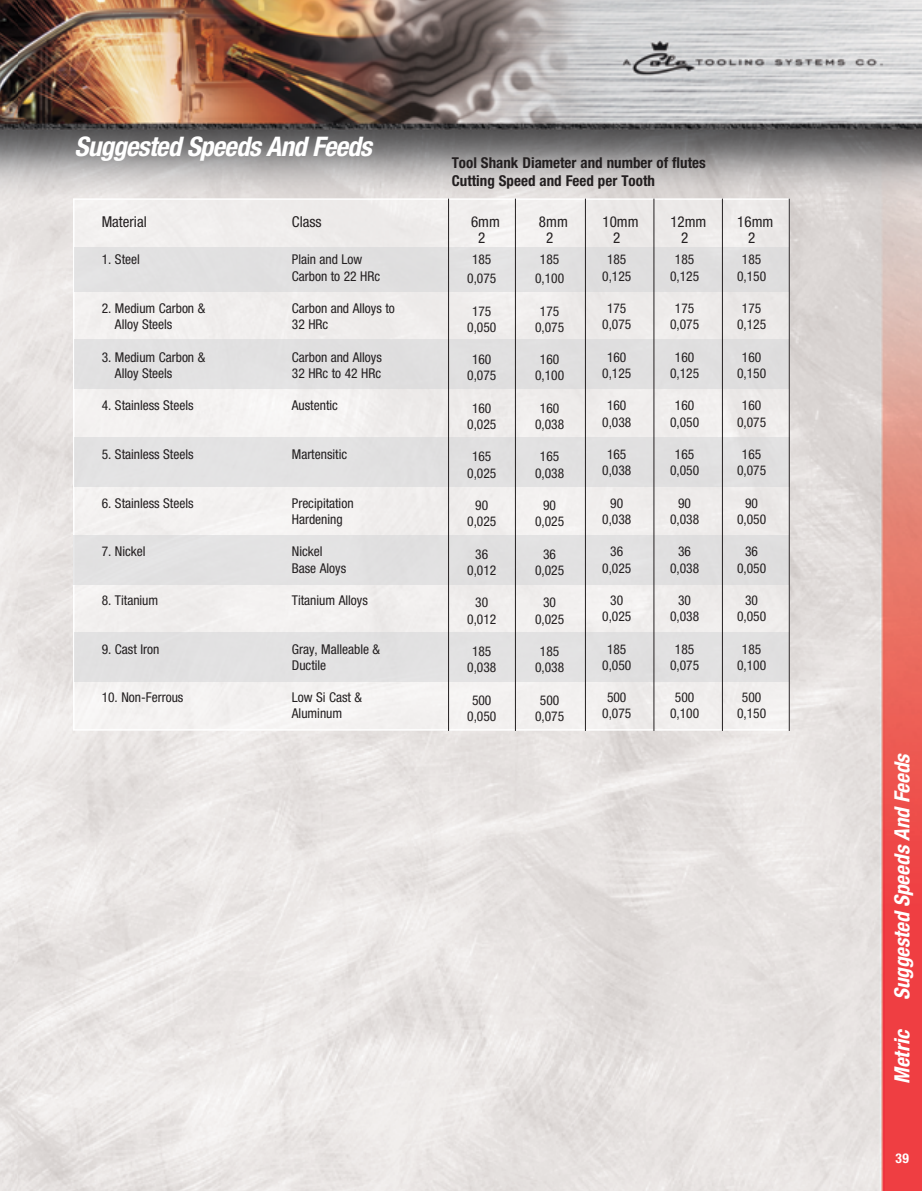
<style>
.page{position:relative;width:922px;height:1191px;background:#fff}
.page>*{position:absolute;margin:0;border:0;box-sizing:border-box;transform-origin:0 0}
.t1{font:italic 700 condensed 27px "Helvetica Neue";letter-spacing:-.03em;color:#fff}
.t2{font:italic 700 condensed 21px "Helvetica Neue";color:#fff}
.t3{font:700 condensed 15px/18px "Helvetica Neue";color:#231f20}
.t4{font:condensed 15px/16.2px "Helvetica Neue";color:#231f20;text-align:center}
.t5{font:condensed 13.5px/16.2px "Helvetica Neue";color:#231f20;text-align:center}
.t6{font:700 condensed 13.5px "Helvetica Neue";color:#fff}
</style>
<div class="page">
<img style="left:17px;top:0;width:904px;height:1190px">
<img style="left:0;top:0;width:17px;height:1190px">
<div style="left:74px;top:199px;width:715px;height:530px;background:#f1eeee"></div>
<div style="left:75px;top:631px;width:713px;height:50px;background:#e2e1e2"></div>
<div style="left:73px;top:535px;width:715px;height:49px;background:#e1e1e1"></div>
<div style="left:75px;top:247px;width:713px;height:44px;background:#e0e0e0"></div>
<div style="left:75px;top:339px;width:713px;height:50px;background:#e0e0e0"></div>
<div style="left:75px;top:437px;width:715px;height:49px;background:#e2e1e2"></div>
<hr style="left:448px;top:198px;width:1px;height:532px;background:#231f20">
<hr style="left:515px;top:198px;width:1px;height:532px;background:#231f20">
<hr style="left:585px;top:198px;width:1px;height:532px;background:#231f20">
<hr style="left:653px;top:198px;width:1px;height:532px;background:#231f20">
<hr style="left:722px;top:198px;width:1px;height:532px;background:#231f20">
<hr style="left:788px;top:198px;width:1px;height:532px;background:#231f20">
<svg style="left:0;top:1188px;width:5px;height:3px"></svg>
<h1 class="t1" style="left:75px;top:130px;width:299px">Suggested Speeds And Feeds</h1>
<p class="t4" style="left:102px;top:213px;width:46px">Material</p>
<p class="t5" style="left:102px;top:251px;width:40px">1. Steel</p>
<p class="t5" style="left:115px;top:300px;width:92px;text-align:left;text-indent:-13px">2. Medium Carbon &amp;<br>Alloy Steels</p>
<p class="t5" style="left:115px;top:349px;width:92px;text-align:left;text-indent:-13px">3. Medium Carbon &amp;<br>Alloy Steels</p>
<p class="t5" style="left:102px;top:397px;width:93px">4. Stainless Steels</p>
<p class="t5" style="left:102px;top:446px;width:93px">5. Stainless Steels</p>
<p class="t5" style="left:102px;top:494px;width:93px">6. Stainless Steels</p>
<p class="t5" style="left:102px;top:543px;width:45px">7. Nickel</p>
<p class="t5" style="left:102px;top:592px;width:58px">8. Titanium</p>
<p class="t5" style="left:102px;top:640px;width:59px">9. Cast Iron</p>
<p class="t5" style="left:102px;top:689px;width:83px">10. Non-Ferrous</p>
<p class="t4" style="left:292px;top:213px;width:31px">Class</p>
<p class="t5" style="left:292px;top:251px;width:90px;text-align:left">Plain and Low<br>Carbon to 22 HRc</p>
<p class="t5" style="left:292px;top:300px;width:104px;text-align:left">Carbon and Alloys to<br>32 HRc</p>
<p class="t5" style="left:292px;top:349px;width:91px;text-align:left">Carbon and Alloys<br>32 HRc to 42 HRc</p>
<p class="t5" style="left:292px;top:397px;width:48px">Austentic</p>
<p class="t5" style="left:292px;top:446px;width:57px">Martensitic</p>
<p class="t5" style="left:292px;top:494px;width:63px;text-align:left">Precipitation<br>Hardening</p>
<p class="t5" style="left:292px;top:543px;width:56px;text-align:left">Nickel<br>Base Aloys</p>
<p class="t5" style="left:292px;top:592px;width:77px">Titanium Alloys</p>
<p class="t5" style="left:292px;top:640px;width:90px;text-align:left">Gray, Malleable &amp;<br>Ductile</p>
<p class="t5" style="left:292px;top:689px;width:72px;text-align:left">Low Si Cast &amp;<br>Aluminum</p>
<p class="t3" style="left:452px;top:153px;width:255px">Tool Shank Diameter and number of flutes<br>Cutting Speed and Feed per Tooth</p>
<p class="t4" style="left:471px;top:213px;width:30px">6mm<br>2</p>
<p class="t5" style="left:467px;top:250px;width:31px;line-height:18.6px">185<br>0,075</p>
<p class="t5" style="left:467px;top:302px;width:31px">175<br>0,050</p>
<p class="t5" style="left:467px;top:351px;width:31px">160<br>0,075</p>
<p class="t5" style="left:467px;top:400px;width:31px">160<br>0,025</p>
<p class="t5" style="left:467px;top:448px;width:31px">165<br>0,025</p>
<p class="t5" style="left:467px;top:497px;width:31px">90<br>0,025</p>
<p class="t5" style="left:467px;top:545px;width:31px">36<br>0,012</p>
<p class="t5" style="left:467px;top:594px;width:31px">30<br>0,012</p>
<p class="t5" style="left:467px;top:643px;width:31px">185<br>0,038</p>
<p class="t5" style="left:467px;top:691px;width:31px">500<br>0,050</p>
<p class="t4" style="left:539px;top:213px;width:30px">8mm<br>2</p>
<p class="t5" style="left:535px;top:250px;width:31px;line-height:18.6px">185<br>0,100</p>
<p class="t5" style="left:535px;top:302px;width:31px">175<br>0,075</p>
<p class="t5" style="left:535px;top:351px;width:31px">160<br>0,100</p>
<p class="t5" style="left:535px;top:400px;width:31px">160<br>0,038</p>
<p class="t5" style="left:535px;top:448px;width:31px">165<br>0,038</p>
<p class="t5" style="left:535px;top:497px;width:31px">90<br>0,025</p>
<p class="t5" style="left:535px;top:545px;width:31px">36<br>0,025</p>
<p class="t5" style="left:535px;top:594px;width:31px">30<br>0,025</p>
<p class="t5" style="left:535px;top:643px;width:31px">185<br>0,038</p>
<p class="t5" style="left:535px;top:691px;width:31px">500<br>0,075</p>
<p class="t4" style="left:602px;top:213px;width:38px">10mm<br>2</p>
<p class="t5" style="left:602px;top:251px;width:31px">185<br>0,125</p>
<p class="t5" style="left:602px;top:300px;width:31px">175<br>0,075</p>
<p class="t5" style="left:602px;top:349px;width:31px">160<br>0,125</p>
<p class="t5" style="left:602px;top:397px;width:31px">160<br>0,038</p>
<p class="t5" style="left:602px;top:446px;width:31px">165<br>0,038</p>
<p class="t5" style="left:602px;top:494px;width:31px">90<br>0,038</p>
<p class="t5" style="left:602px;top:543px;width:31px">36<br>0,025</p>
<p class="t5" style="left:602px;top:592px;width:31px">30<br>0,025</p>
<p class="t5" style="left:602px;top:640px;width:31px">185<br>0,050</p>
<p class="t5" style="left:602px;top:689px;width:31px">500<br>0,075</p>
<p class="t4" style="left:670px;top:213px;width:38px">12mm<br>2</p>
<p class="t5" style="left:670px;top:251px;width:31px">185<br>0,125</p>
<p class="t5" style="left:670px;top:300px;width:31px">175<br>0,075</p>
<p class="t5" style="left:670px;top:349px;width:31px">160<br>0,125</p>
<p class="t5" style="left:670px;top:397px;width:31px">160<br>0,050</p>
<p class="t5" style="left:670px;top:446px;width:31px">165<br>0,050</p>
<p class="t5" style="left:670px;top:494px;width:31px">90<br>0,038</p>
<p class="t5" style="left:670px;top:543px;width:31px">36<br>0,038</p>
<p class="t5" style="left:670px;top:592px;width:31px">30<br>0,038</p>
<p class="t5" style="left:670px;top:640px;width:31px">185<br>0,075</p>
<p class="t5" style="left:670px;top:689px;width:31px">500<br>0,100</p>
<p class="t4" style="left:737px;top:213px;width:38px">16mm<br>2</p>
<p class="t5" style="left:737px;top:251px;width:31px">185<br>0,150</p>
<p class="t5" style="left:737px;top:300px;width:31px">175<br>0,125</p>
<p class="t5" style="left:737px;top:349px;width:31px">160<br>0,150</p>
<p class="t5" style="left:737px;top:397px;width:31px">160<br>0,075</p>
<p class="t5" style="left:737px;top:446px;width:31px">165<br>0,075</p>
<p class="t5" style="left:737px;top:494px;width:31px">90<br>0,050</p>
<p class="t5" style="left:737px;top:543px;width:31px">36<br>0,050</p>
<p class="t5" style="left:737px;top:592px;width:31px">30<br>0,050</p>
<p class="t5" style="left:737px;top:640px;width:31px">185<br>0,100</p>
<p class="t5" style="left:737px;top:689px;width:31px">500<br>0,150</p>
<h2 class="t2" style="left:889px;top:1000px;width:249px;rotate:-90deg">Suggested Speeds And Feeds</h2>
<h2 class="t2" style="left:889px;top:1083px;width:56px;rotate:-90deg">Metric</h2>
<p class="t6" style="left:895px;top:1149px;width:15px">39</p>
</div>
